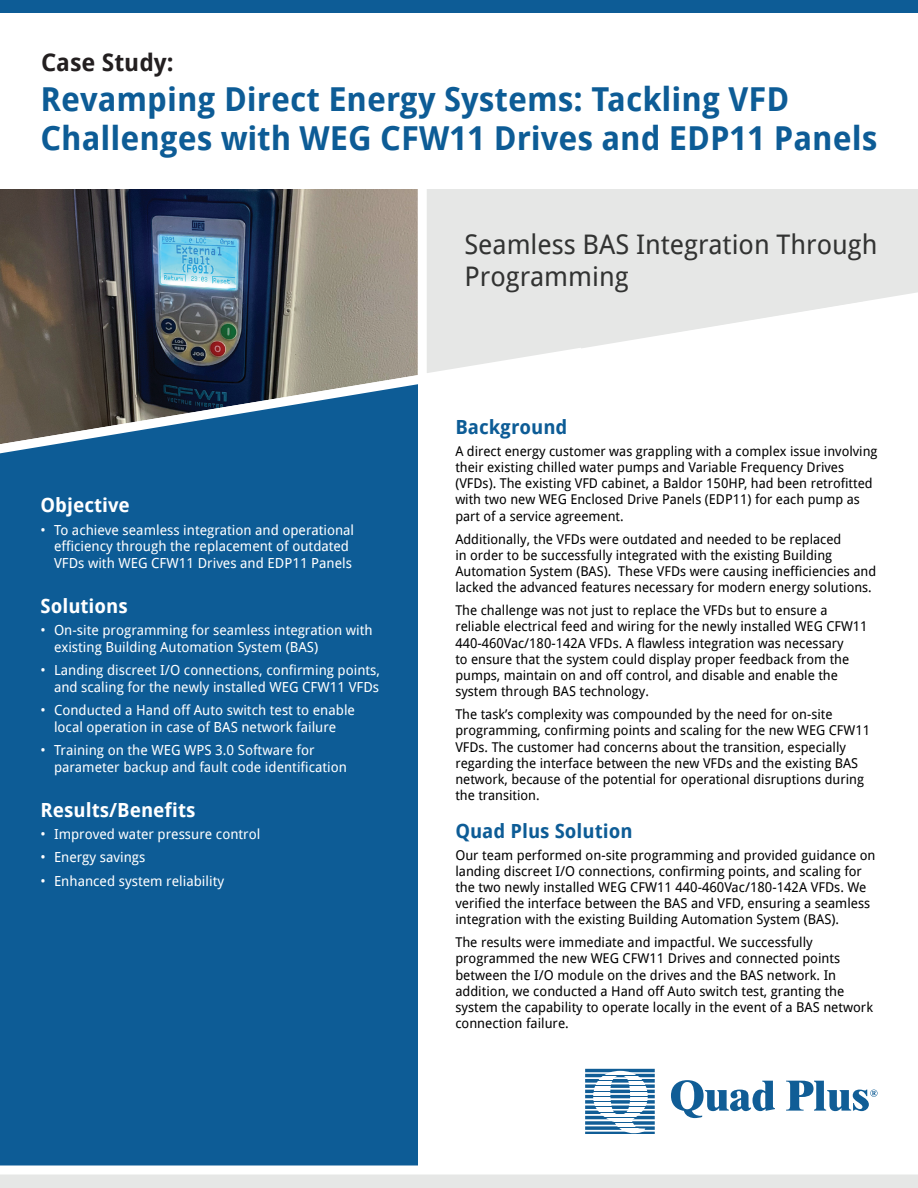
<style>
.page{position:relative;width:918px;height:1188px;background:#fff}
.page>*{position:absolute;margin:0;border:0;box-sizing:border-box;transform-origin:0 0}
.t1{font:700 33px/39px "Droid Sans";color:#0d5c96}
.t2{font:27px/32.4px "Droid Sans";color:#323332}
.t3{font:700 24px "Droid Sans";color:#231f20}
.t4{font:700 19.5px "Droid Sans";color:#fff}
.t5{font:700 19.5px "Droid Sans";color:#0d5c96}
.t6{font:13.8px/16.6px "Droid Sans";color:#fff}
.t7{font:13.5px/16.2px "Droid Sans";color:#000}
</style>
<div class="page">
<div style="left:0;top:229px;width:418px;height:959px;background:#0d5c96"></div>
<svg style="left:0;top:189px;width:413px;height:265px;background:#57636c"></svg>
<svg style="left:413px;top:189px;width:168px;height:196px"></svg>
<svg style="left:581px;top:189px;width:337px;height:159px;fill:#e6e7e6"></svg>
<svg style="left:0;top:1165px;width:918px;height:23px"></svg>
<div style="left:0;top:0;width:918px;height:14px;background:#0d5c96"></div>
<svg style="left:671px;top:1080px;width:104px;height:38px"></svg>
<hr style="left:585px;top:1069px;width:70px;height:3px;background:#105d96">
<svg style="left:585px;top:1071px;width:70px;height:63px"></svg>
<hr style="left:602px;top:1075px;width:37px;height:1px;background:#105d96">
<hr style="left:593px;top:1085px;width:54px;height:1px;background:#105d96">
<hr style="left:590px;top:1091px;width:58px;height:1px;background:#105d96">
<hr style="left:590px;top:1096px;width:59px;height:1px;background:#105d96">
<hr style="left:593px;top:1101px;width:55px;height:1px;background:#105d96">
<hr style="left:594px;top:1107px;width:53px;height:1px;background:#105d96">
<hr style="left:595px;top:1112px;width:49px;height:1px;background:#105d96">
<hr style="left:597px;top:1117px;width:47px;height:1px;background:#105d96">
<hr style="left:597px;top:1122px;width:47px;height:1px;background:#105d96">
<hr style="left:597px;top:1127px;width:47px;height:1px;background:#105d96">
<hr style="left:597px;top:1080px;width:47px;height:1px;background:#105d96">
<svg style="left:786px;top:1081px;width:91px;height:30px"></svg>
<h3 class="t3" style="left:41px;top:45px;width:134px">Case Study:</h3>
<h1 class="t1" style="left:40px;top:79px;width:838px">Revamping Direct Energy Systems: Tackling VFD<br>Challenges with WEG CFW11 Drives and EDP11 Panels</h1>
<h2 class="t2" style="left:464px;top:227px;width:415px">Seamless BAS Integration Through<br>Programming</h2>
<h3 class="t4" style="left:40px;top:491px;width:91px">Objective</h3>
<p class="t6" style="left:54px;top:521px;width:302px;text-indent:-14px">• To achieve seamless integration and operational efficiency through the replacement of outdated<br>VFDs with WEG CFW11 Drives and EDP11 Panels</p>
<h3 class="t4" style="left:40px;top:592px;width:89px">Solutions</h3>
<p class="t6" style="left:54px;top:621px;width:320px;text-indent:-14px">• On-site programming for seamless integration with existing Building Automation System (BAS)</p>
<p class="t6" style="left:40px;top:661px;width:341px;text-align:right">• Landing discreet I/O connections, confirming points, and scaling for the newly installed WEG CFW11 VFDs</p>
<p class="t6" style="left:40px;top:701px;width:316px;text-align:center">• Conducted a Hand off Auto switch test to enable local operation in case of BAS network failure</p>
<p class="t6" style="left:54px;top:742px;width:295px;text-indent:-14px">• Training on the WEG WPS 3.0 Software for parameter backup and fault code identification</p>
<h3 class="t4" style="left:40px;top:796px;width:157px">Results/Benefits</h3>
<p class="t6" style="left:40px;top:825px;width:221px">• Improved water pressure control</p>
<p class="t6" style="left:40px;top:849px;width:106px">• Energy savings</p>
<p class="t6" style="left:40px;top:872px;width:185px">• Enhanced system reliability</p>
<h3 class="t5" style="left:455px;top:413px;width:114px">Background</h3>
<p class="t7" style="left:455px;top:443px;width:424px">A direct energy customer was grappling with a complex issue involving their existing chilled water pumps and Variable Frequency Drives (VFDs). The existing VFD cabinet, a Baldor 150HP, had been retrofitted with two new WEG Enclosed Drive Panels (EDP11) for each pump as part of a service agreement.</p>
<p class="t7" style="left:455px;top:530px;width:422px">Additionally, the VFDs were outdated and needed to be replaced<br>in order to be successfully integrated with the existing Building Automation System (BAS). These VFDs were causing inefficiencies and lacked the advanced features necessary for modern energy solutions.</p>
<p class="t7" style="left:455px;top:602px;width:414px">The challenge was not just to replace the VFDs but to ensure a reliable electrical feed and wiring for the newly installed WEG CFW11<br>440-460Vac/180-142A VFDs. A flawless integration was necessary<br>to ensure that the system could display proper feedback from the pumps, maintain on and off control, and disable and enable the system through BAS technology.</p>
<p class="t7" style="left:455px;top:706px;width:416px">The task’s complexity was compounded by the need for on-site programming, confirming points and scaling for the new WEG CFW11<br>VFDs. The customer had concerns about the transition, especially regarding the interface between the new VFDs and the existing BAS network, because of the potential for operational disruptions during the transition.</p>
<h3 class="t5" style="left:455px;top:817px;width:179px">Quad Plus Solution</h3>
<p class="t7" style="left:455px;top:846px;width:422px">Our team performed on-site programming and provided guidance on landing discreet I/O connections, confirming points, and scaling for the two newly installed WEG CFW11 440-460Vac/180-142A VFDs. We verified the interface between the BAS and VFD, ensuring a seamless integration with the existing Building Automation System (BAS).</p>
<p class="t7" style="left:455px;top:934px;width:419px">The results were immediate and impactful. We successfully programmed the new WEG CFW11 Drives and connected points between the I/O module on the drives and the BAS network. In addition, we conducted a Hand off Auto switch test, granting the system the capability to operate locally in the event of a BAS network connection failure.</p>
</div>
